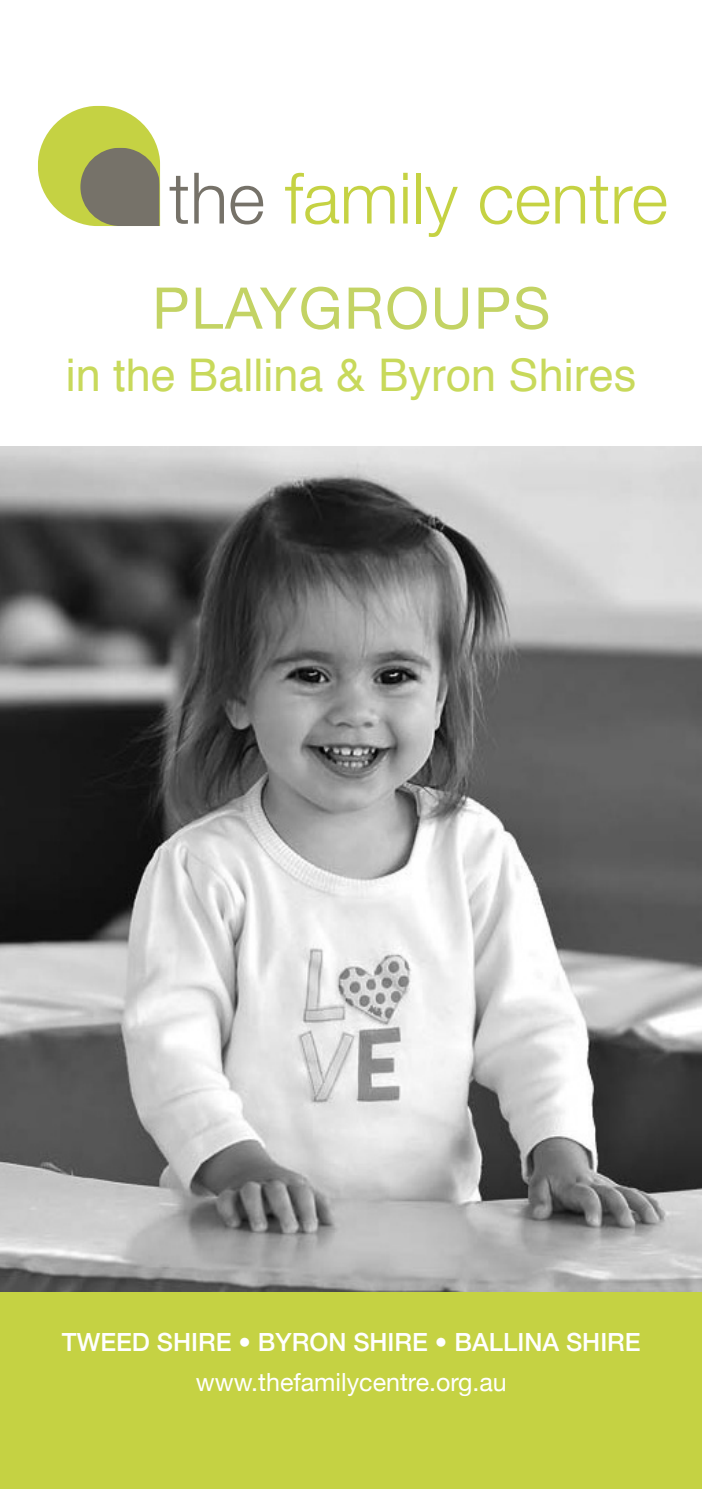
<style>
.page{position:relative;width:702px;height:1489px;background:#fff}
.page>*{position:absolute;margin:0;border:0;box-sizing:border-box;transform-origin:0 0}
.t1{font:300 71px "Helvetica Neue";color:#c5d243}
.t2{font:57.5px "Helvetica Neue";letter-spacing:.03em;color:#c3d364}
.t3{font:45px "Helvetica";color:#c8d95b}
.t4{font:500 25px "Helvetica Neue";color:#fff}
.t5{font:25px "Helvetica Neue";color:#fff}
.s1{color:#767269}
</style>
<div class="page">
<svg style="left:38px;top:106px;width:122px;height:120px;background:#b2b66d"></svg>
<img style="left:0;top:446px;width:702px;height:846px">
<div style="left:0;top:1292px;width:702px;height:196px;background:#c5d243"></div>
<p class="t1" style="left:169px;top:141px;width:500px"><span class="s1">the</span> family centre</p>
<p class="t2" style="left:152px;top:267px;width:399px">PLAYGROUPS</p>
<p class="t3" style="left:66px;top:340px;width:572px">in the Ballina &amp; Byron Shires</p>
<p class="t4" style="left:62px;top:1321px;width:580px">TWEED SHIRE • BYRON SHIRE • BALLINA SHIRE</p>
<p class="t5" style="left:196px;top:1363px;width:312px">www.thefamilycentre.org.au</p>
</div>
